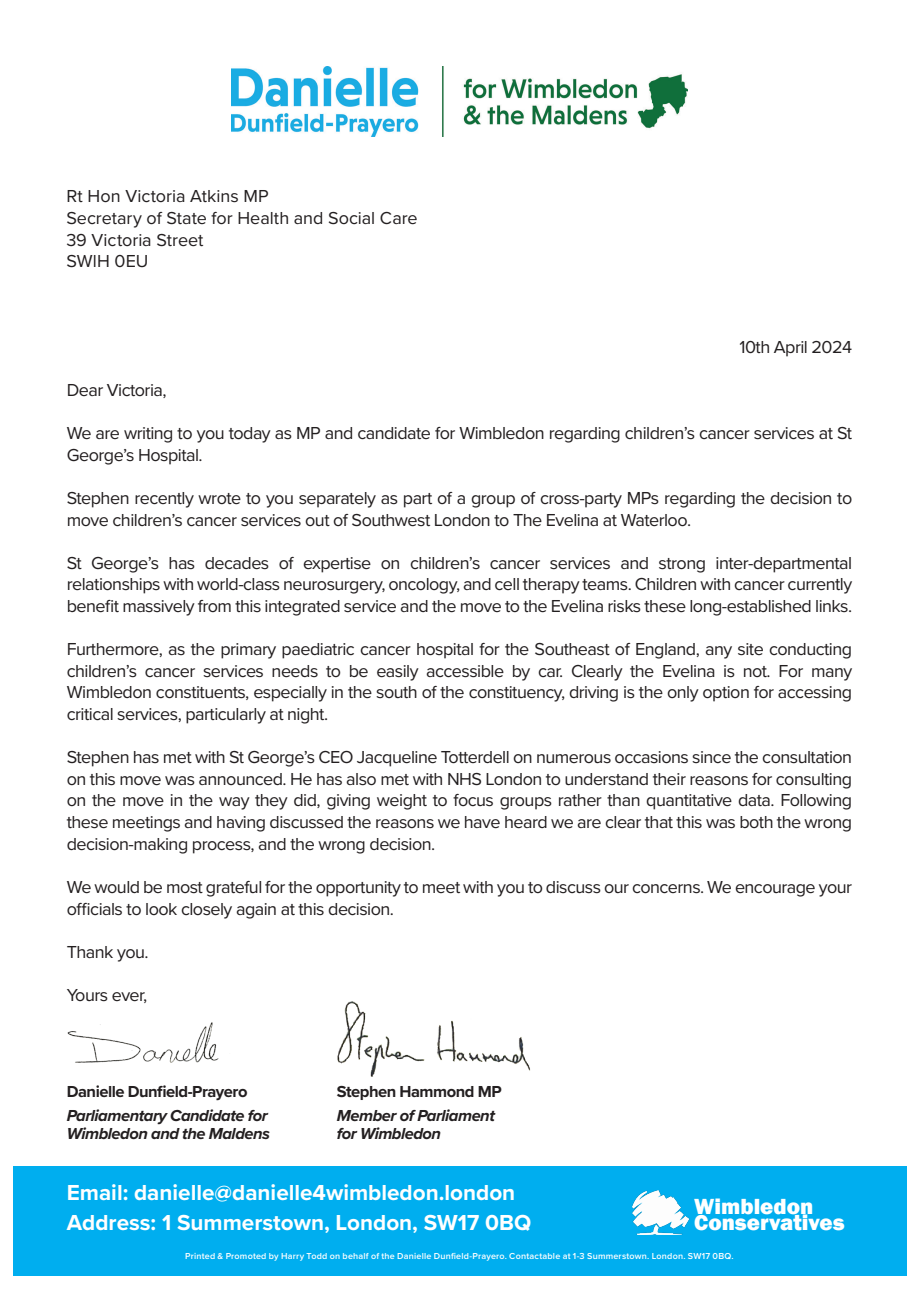
<style>
.page{position:relative;width:919px;height:1289px;background:#fff}
.page>*{position:absolute;margin:0;border:0;box-sizing:border-box;transform-origin:0 0}
.t1{font:700 22.5px/30px "Proxima Nova";color:#fff}
.t2{font:800 22.5px/16.5px "Franklin Gothic";color:#fff}
.t3{font:18px/21.6px "Proxima Nova";letter-spacing:-.03em;color:#231f20}
.t4{font:18px/21.6px "Proxima Nova";color:#231f20}
.t5{font:italic 700 16.5px "Proxima Nova";letter-spacing:-.03em;color:#231f20}
.t6{font:700 16.5px "Proxima Nova";letter-spacing:-.03em;color:#231f20}
.t7{font:600 9px "Proxima Nova";letter-spacing:.025em;color:#fff}
</style>
<div class="page">
<div style="left:13px;top:1166px;width:893px;height:110px;background:#00aeef"></div>
<img style="left:231px;top:67px;width:457px;height:69px">
<img style="left:67px;top:1022px;width:152px;height:41px">
<img style="left:632px;top:1190px;width:58px;height:44px">
<img style="left:337px;top:1001px;width:194px;height:76px">
<p class="t4" style="left:66px;top:185px;width:353px">Rt Hon Victoria Atkins MP<br>Secretary of State for Health and Social Care<br>39 Victoria Street<br>SWlH 0EU</p>
<p class="t3" style="left:739px;top:335px;width:114px">10th April 2024</p>
<p class="t3" style="left:67px;top:378px;width:101px">Dear Victoria,</p>
<p class="t3" style="left:67px;top:421px;width:786px">We are writing to you today as MP and candidate for Wimbledon regarding children’s cancer services at St<br>George’s Hospital.</p>
<p class="t3" style="left:67px;top:486px;width:787px">Stephen recently wrote to you separately as part of a group of cross-party MPs regarding the decision to move children’s cancer services out of Southwest London to The Evelina at Waterloo.</p>
<p class="t3" style="left:67px;top:551px;width:786px;text-align:justify">St George’s has decades of expertise on children’s cancer services and strong inter-departmental relationships with world-class neurosurgery, oncology, and cell therapy teams. Children with cancer currently benefit massively from this integrated service and the move to the Evelina risks these long-established links.</p>
<p class="t3" style="left:67px;top:637px;width:786px;text-align:justify">Furthermore, as the primary paediatric cancer hospital for the Southeast of England, any site conducting children’s cancer services needs to be easily accessible by car. Clearly the Evelina is not. For many Wimbledon constituents, especially in the south of the constituency, driving is the only option for accessing critical services, particularly at night.</p>
<p class="t3" style="left:67px;top:745px;width:786px;text-align:justify">Stephen has met with St George’s CEO Jacqueline Totterdell on numerous occasions since the consultation on this move was announced. He has also met with NHS London to understand their reasons for consulting on the move in the way they did, giving weight to focus groups rather than quantitative data. Following these meetings and having discussed the reasons we have heard we are clear that this was both the wrong decision-making process, and the wrong decision.</p>
<p class="t3" style="left:67px;top:875px;width:786px">We would be most grateful for the opportunity to meet with you to discuss our concerns. We encourage your officials to look closely again at this decision.</p>
<p class="t3" style="left:67px;top:940px;width:83px">Thank you.</p>
<p class="t3" style="left:67px;top:983px;width:82px">Yours ever,</p>
<p class="t6" style="left:67px;top:1079px;width:182px">Danielle Dunfield-Prayero</p>
<p class="t6" style="left:337px;top:1079px;width:166px">Stephen Hammond MP</p>
<p class="t5" style="left:67px;top:1103px;width:202px">Parliamentary Candidate for</p>
<p class="t5" style="left:337px;top:1103px;width:159px">Member of Parliament</p>
<p class="t5" style="left:67px;top:1121px;width:205px">Wimbledon and the Maldens</p>
<p class="t5" style="left:337px;top:1121px;width:106px">for Wimbledon</p>
<p class="t1" style="left:67px;top:1177px;width:466px">Email: danielle@danielle4wimbledon.london<br>Address: 1 Summerstown, London, SW17 0BQ</p>
<p class="t2" style="left:694px;top:1197px;width:152px">Wimbledon<br>Conservatives</p>
<p class="t7" style="left:185px;top:1249px;width:550px">Printed &amp; Promoted by Harry Todd on behalf of the Danielle Dunfield-Prayero. Contactable at 1-3 Summerstown. London. SW17 0BQ.</p>
</div>
